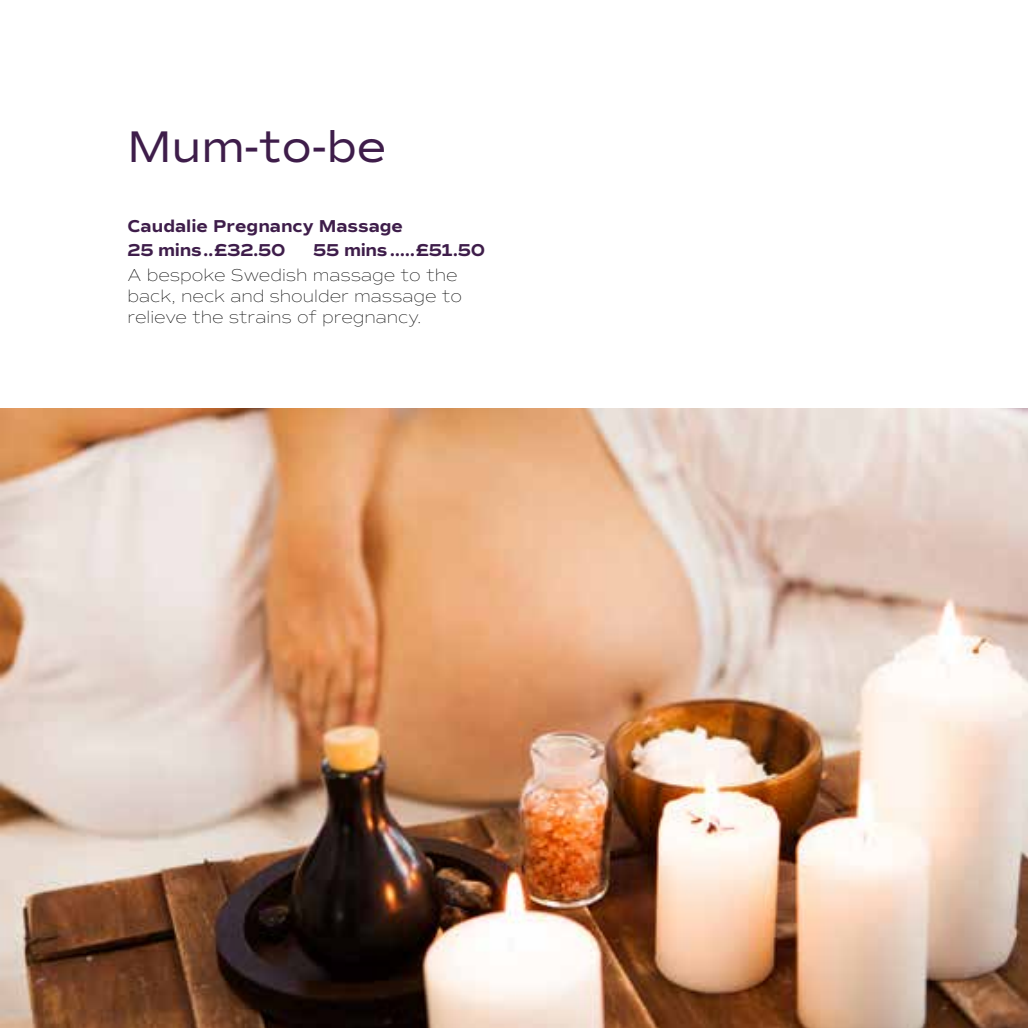
<style>
.page{position:relative;width:1028px;height:1028px;background:#fff}
.page>*{position:absolute;margin:0;border:0;box-sizing:border-box;transform-origin:0 0}
.t1{font:45px "Commuters Sans";color:#3e1d4a}
.t2{font:100 17.5px/21px "Commuters Sans";color:#000}
.t3{font:700 17.5px/24.5px "Commuters Sans";color:#3e1d4a}
.t4{font:700 17.5px "Commuters Sans";letter-spacing:-.02em;color:#3e1d4a}
</style>
<div class="page">
<img style="left:0;top:408px;width:1028px;height:620px">
<h1 class="t1" style="left:128px;top:119px;width:260px">Mum-to-be</h1>
<p class="t3" style="left:128px;top:214px;width:277px">Caudalie Pregnancy Massage<br>25 mins..£32.50</p>
<p class="t4" style="left:313px;top:240px;width:173px">55 mins .....£51.50</p>
<p class="t2" style="left:128px;top:264px;width:336px">A bespoke Swedish massage to the back, neck and shoulder massage to relieve the strains of pregnancy.</p>
</div>
